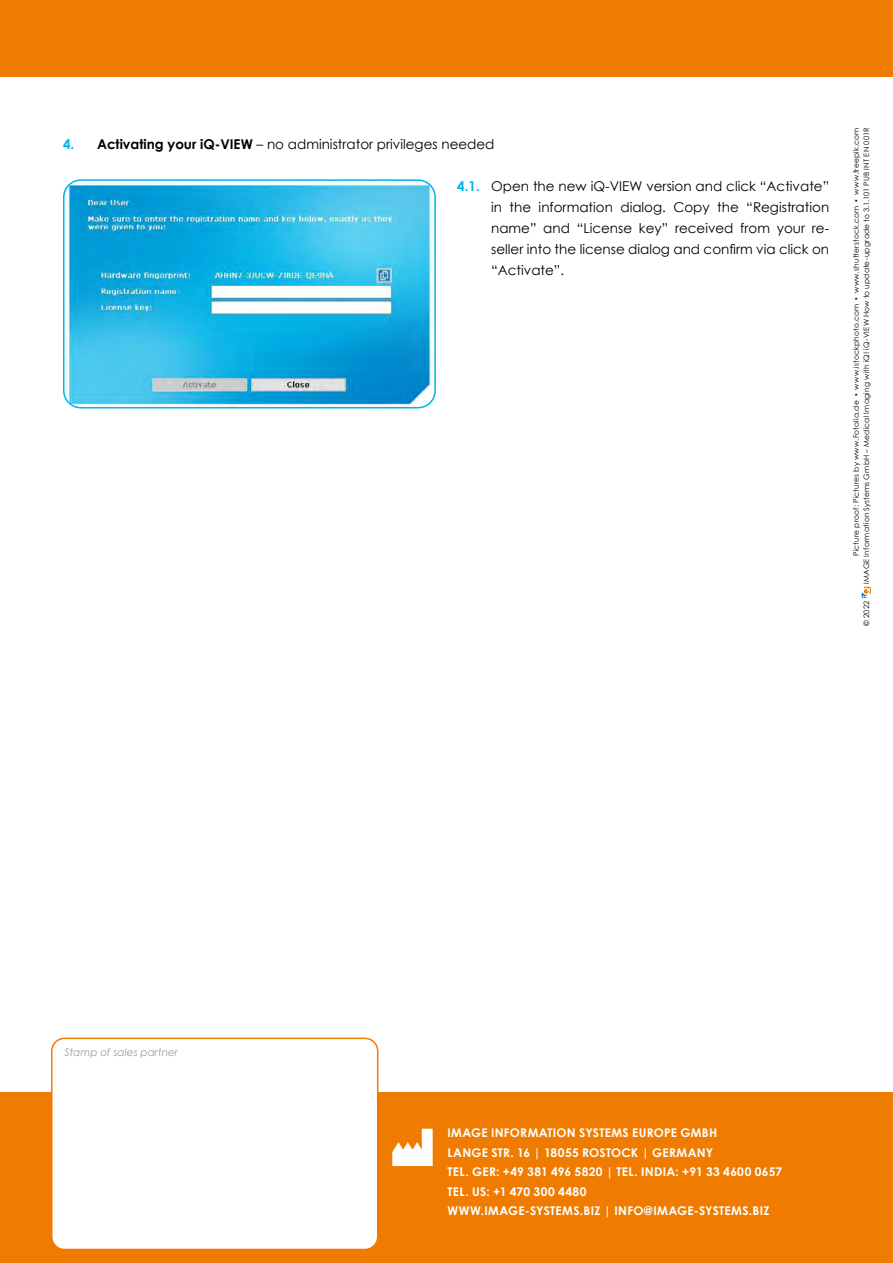
<style>
.page{position:relative;width:893px;height:1263px;background:#fff}
.page>*{position:absolute;margin:0;border:0;box-sizing:border-box;transform-origin:0 0}
.t1{font:13.5px/21px "Century Gothic";color:#000;text-align:justify}
.t2{font:700 12px/19.5px "Century Gothic";letter-spacing:.025em;color:#fff}
.t3{font:italic 10.5px "Century Gothic";color:#9c9c9d}
.t4{font:7.5px "Century Gothic";letter-spacing:.03em;color:#000}
.s1{font-weight:700;color:#00b5ed}
.s2{font-weight:700}
</style>
<div class="page">
<div style="left:0;top:0;width:893px;height:77px;background:#ef7c00"></div>
<div style="left:0;top:1093px;width:893px;height:170px;background:#ef7c00"></div>
<div style="left:52px;top:1038px;width:326px;height:211px;background:#fff;border-radius:13px"></div>
<div style="left:51px;top:1037px;width:327px;height:213px;border:2px solid #ef7c00;border-radius:13px"></div>
<svg style="left:392px;top:1129px;width:41px;height:37px"></svg>
<svg style="left:862px;top:587px;width:9px;height:11px"></svg>
<img style="left:64px;top:182px;width:371px;height:226px">
<div style="left:63px;top:179px;width:373px;height:229px;border:2px solid #00b5ed;border-radius:17px"></div>
<p class="t1" style="left:63px;top:133px;width:433px"><span class="s1">4.</span> <span class="s2">Activating your iQ-VIEW</span> – no administrator privileges needed</p>
<p class="t1" style="left:491px;top:175px;width:340px;text-indent:-34px"><span class="s1">4.1.</span> Open the new iQ-VIEW version and click “Activate” in the information dialog. Copy the “Registration name” and “License key” received from your re&shy;seller into the license dialog and confirm via click on “Activate”.</p>
<p class="t4" style="left:861px;top:584px;width:458px;rotate:-90deg">IMAGE Information Systems GmbH – Medical Imaging with iQ! iQ-VIEW How to update-upgrade to 3.1.101 PUB INT EN 001R</p>
<p class="t4" style="left:851px;top:556px;width:430px;rotate:-90deg">Picture proof: Pictures by www.Fotolia.de ▪ www.istockphoto.com ▪ www.shutterstock.com ▪ www.freepik.com</p>
<p class="t4" style="left:861px;top:626px;width:27px;rotate:-90deg">© 2022</p>
<p class="t3" style="left:65px;top:1045px;width:115px">Stamp of sales partner</p>
<p class="t2" style="left:448px;top:1122px;width:336px">IMAGE INFORMATION SYSTEMS EUROPE GMBH<br>LANGE STR. 16 | 18055 ROSTOCK | GERMANY<br>TEL. GER: +49 381 496 5820 | TEL. INDIA: +91 33 4600 0657<br>TEL. US: +1 470 300 4480<br>WWW.IMAGE-SYSTEMS.BIZ | INFO@IMAGE-SYSTEMS.BIZ</p>
</div>
